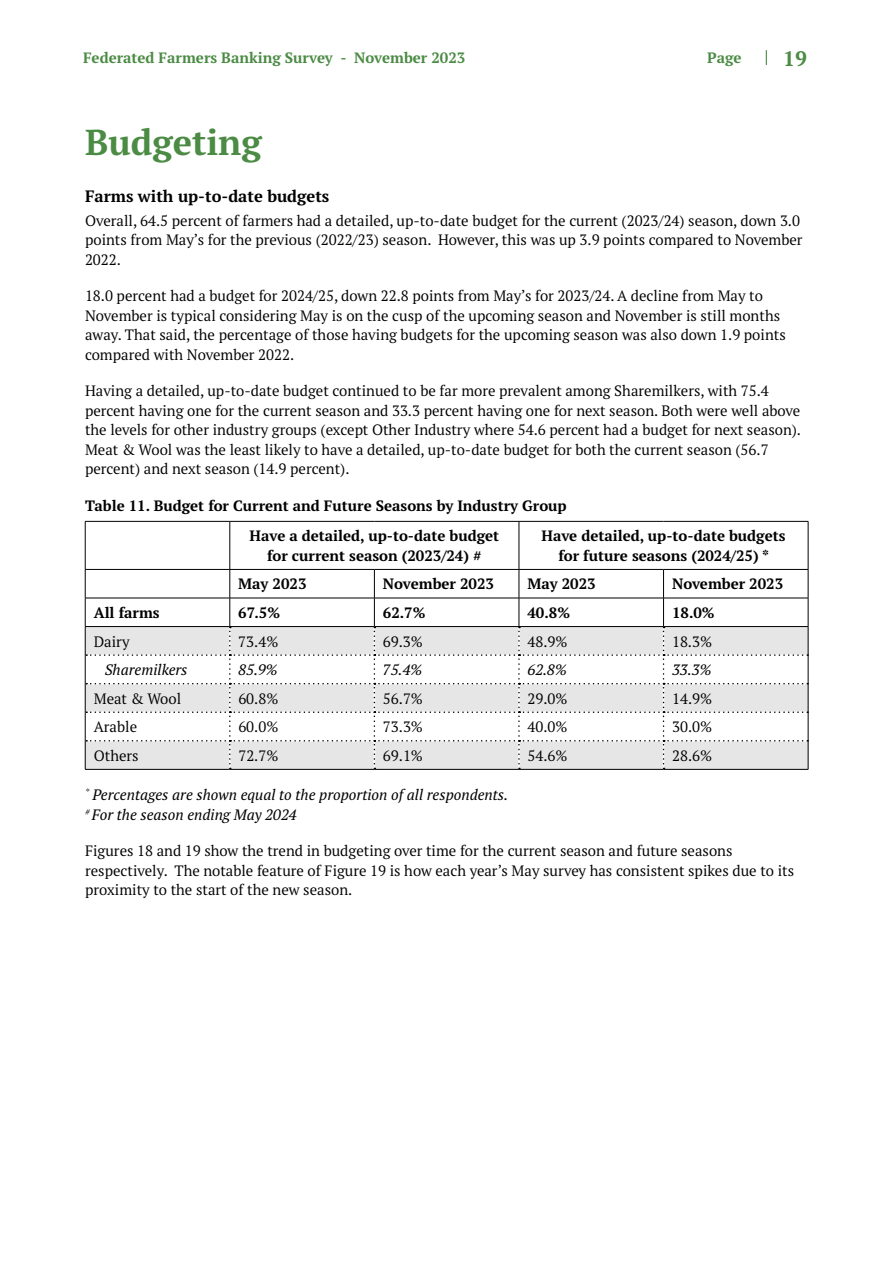
<style>
.page{position:relative;width:893px;height:1263px;background:#fff}
.page>*{position:absolute;margin:0;border:0;box-sizing:border-box;transform-origin:0 0}
.t1{font:700 36px "PT Serif Pro";color:#4b8b44}
.t2{font:700 21px "PT Serif Pro";color:#4b8b44}
.t3{font:700 16.5px "PT Serif Pro";color:#000}
.t4{font:15px/19.5px "PT Serif Pro";color:#000}
.t5{font:700 15px/30.5px "PT Serif Pro";color:#000}
.t6{font:italic 15px/19.5px "PT Serif Pro";color:#000}
.t7{font:700 15px "PT Serif Pro";color:#4b8b44}
</style>
<div class="page">
<svg style="left:766px;top:50px;width:1px;height:15px"></svg>
<hr style="left:85px;top:521px;width:145px;height:1px;background:#000">
<hr style="left:85px;top:521px;width:1px;height:48px;background:#000">
<hr style="left:230px;top:521px;width:144px;height:1px;background:#000">
<hr style="left:230px;top:521px;width:1px;height:48px;background:#000">
<hr style="left:374px;top:521px;width:145px;height:1px;background:#000">
<hr style="left:519px;top:521px;width:144px;height:1px;background:#000">
<hr style="left:519px;top:521px;width:1px;height:48px;background:#000">
<hr style="left:663px;top:521px;width:145px;height:1px;background:#000">
<hr style="left:808px;top:521px;width:1px;height:48px;background:#000">
<hr style="left:85px;top:569px;width:145px;height:1px;background:#000">
<hr style="left:230px;top:569px;width:144px;height:1px;background:#000">
<hr style="left:374px;top:569px;width:145px;height:1px;background:#000">
<hr style="left:519px;top:569px;width:144px;height:1px;background:#000">
<hr style="left:663px;top:569px;width:145px;height:1px;background:#000">
<hr style="left:85px;top:769px;width:145px;height:1px;background:#000">
<hr style="left:230px;top:769px;width:144px;height:1px;background:#000">
<hr style="left:374px;top:769px;width:145px;height:1px;background:#000">
<hr style="left:519px;top:769px;width:144px;height:1px;background:#000">
<hr style="left:663px;top:769px;width:145px;height:1px;background:#000">
<svg style="left:85px;top:570px;width:724px;height:199px"></svg>
<p class="t7" style="left:83px;top:48px;width:384px">Federated Farmers Banking Survey - November 2023</p>
<p class="t7" style="left:707px;top:48px;width:36px">Page</p>
<h2 class="t2" style="left:783px;top:44px;width:25px">19</h2>
<h1 class="t1" style="left:85px;top:119px;width:178px">Budgeting</h1>
<p class="t3" style="left:85px;top:185px;width:246px">Farms with up-to-date budgets</p>
<p class="t4" style="left:85px;top:210px;width:719px">Overall, 64.5 percent of farmers had a detailed, up-to-date budget for the current (2023/24) season, down 3.0 points from May’s for the previous (2022/23) season. However, this was up 3.9 points compared to November<br>2022.</p>
<p class="t4" style="left:85px;top:286px;width:702px">18.0 percent had a budget for 2024/25, down 22.8 points from May’s for 2023/24. A decline from May to November is typical considering May is on the cusp of the upcoming season and November is still months away. That said, the percentage of those having budgets for the upcoming season was also down 1.9 points compared with November 2022.</p>
<p class="t4" style="left:85px;top:381px;width:718px">Having a detailed, up-to-date budget continued to be far more prevalent among Sharemilkers, with 75.4 percent having one for the current season and 33.3 percent having one for next season. Both were well above the levels for other industry groups (except Other Industry where 54.6 percent had a budget for next season).<br>Meat &amp; Wool was the least likely to have a detailed, up-to-date budget for both the current season (56.7 percent) and next season (14.9 percent).</p>
<p class="t5" style="left:250px;top:490px;width:319px;text-indent:-165px">Table 11. Budget for Current and Future Seasons by Industry Group<br>Have a detailed, up-to-date budget</p>
<p class="t5" style="left:267px;top:540px;width:216px">for current season (2023/24) #</p>
<p class="t5" style="left:542px;top:526px;width:245px;line-height:19.5px;text-align:center">Have detailed, up-to-date budgets for future seasons (2024/25) *</p>
<p class="t5" style="left:238px;top:569px;width:70px">May 2023</p>
<p class="t5" style="left:383px;top:569px;width:113px">November 2023</p>
<p class="t5" style="left:527px;top:569px;width:70px">May 2023</p>
<p class="t5" style="left:672px;top:569px;width:113px">November 2023</p>
<p class="t5" style="left:94px;top:597px;width:67px">All farms</p>
<p class="t5" style="left:238px;top:597px;width:43px">67.5%</p>
<p class="t5" style="left:383px;top:597px;width:44px">62.7%</p>
<p class="t5" style="left:527px;top:597px;width:44px">40.8%</p>
<p class="t5" style="left:672px;top:597px;width:44px">18.0%</p>
<p class="t4" style="left:94px;top:631px;width:38px">Dairy</p>
<p class="t4" style="left:238px;top:631px;width:42px">73.4%</p>
<p class="t4" style="left:383px;top:631px;width:42px">69.3%</p>
<p class="t4" style="left:527px;top:631px;width:42px">48.9%</p>
<p class="t4" style="left:672px;top:631px;width:42px">18.3%</p>
<p class="t6" style="left:105px;top:660px;width:84px">Sharemilkers</p>
<p class="t6" style="left:238px;top:660px;width:41px">85.9%</p>
<p class="t6" style="left:383px;top:660px;width:41px">75.4%</p>
<p class="t6" style="left:527px;top:660px;width:41px">62.8%</p>
<p class="t6" style="left:672px;top:660px;width:41px">33.3%</p>
<p class="t4" style="left:94px;top:688px;width:89px">Meat &amp; Wool</p>
<p class="t4" style="left:238px;top:688px;width:42px">60.8%</p>
<p class="t4" style="left:383px;top:688px;width:42px">56.7%</p>
<p class="t4" style="left:527px;top:688px;width:42px">29.0%</p>
<p class="t4" style="left:672px;top:688px;width:42px">14.9%</p>
<p class="t4" style="left:94px;top:717px;width:45px">Arable</p>
<p class="t4" style="left:238px;top:717px;width:42px">60.0%</p>
<p class="t4" style="left:383px;top:717px;width:42px">73.3%</p>
<p class="t4" style="left:527px;top:717px;width:42px">40.0%</p>
<p class="t4" style="left:672px;top:717px;width:42px">30.0%</p>
<p class="t4" style="left:94px;top:745px;width:46px">Others</p>
<p class="t4" style="left:238px;top:745px;width:42px">72.7%</p>
<p class="t4" style="left:383px;top:745px;width:42px">69.1%</p>
<p class="t4" style="left:528px;top:745px;width:42px">54.6%</p>
<p class="t4" style="left:672px;top:745px;width:42px">28.6%</p>
<p class="t6" style="left:85px;top:785px;width:425px"><sup>*</sup> Percentages are shown equal to the proportion of all respondents. <sup>#</sup> For the season ending May 2024</p>
<p class="t4" style="left:85px;top:841px;width:711px">Figures 18 and 19 show the trend in budgeting over time for the current season and future seasons respectively. The notable feature of Figure 19 is how each year’s May survey has consistent spikes due to its proximity to the start of the new season.</p>
</div>
